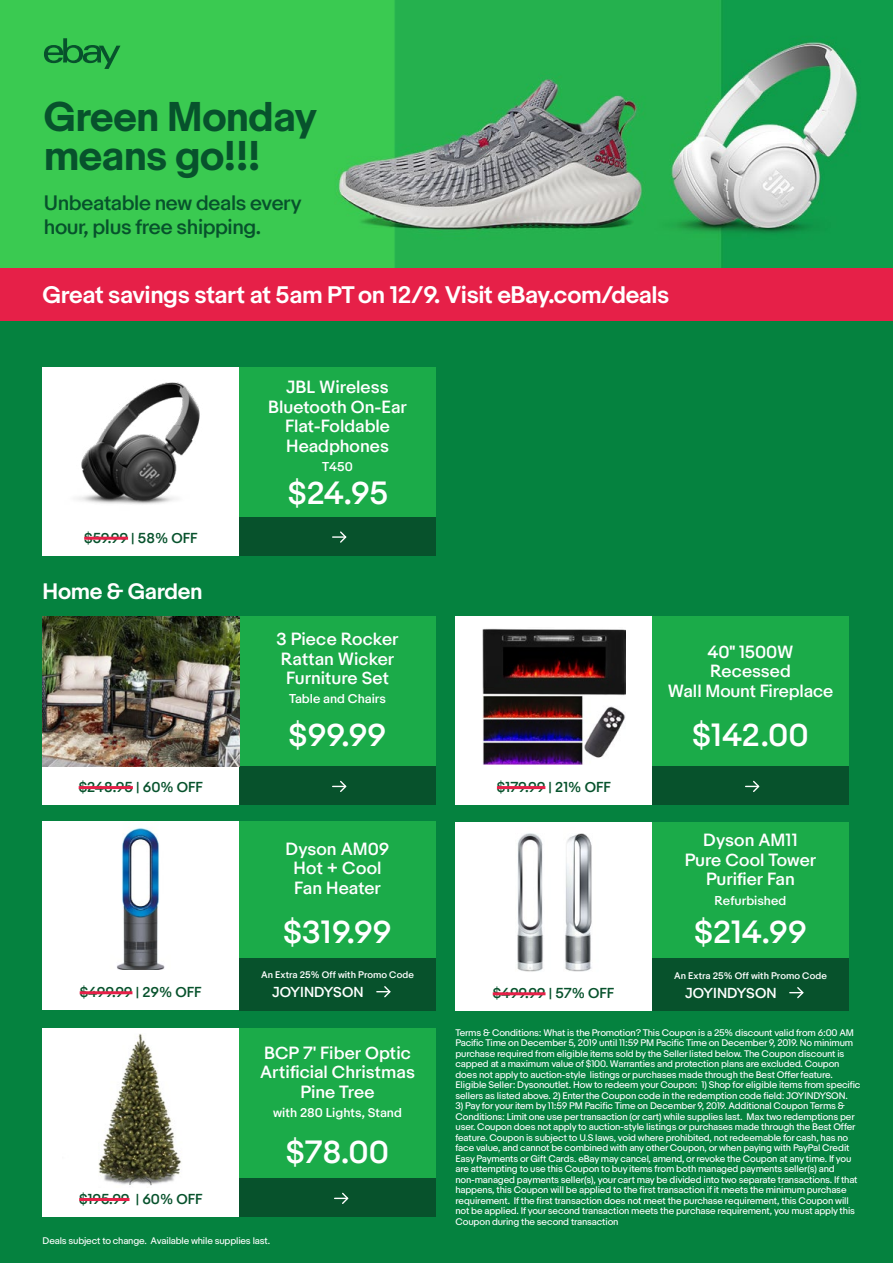
<style>
.page{position:relative;width:893px;height:1263px;background:#fff}
.page>*{position:absolute;margin:0;border:0;box-sizing:border-box;transform-origin:0 0}
.t1{font:700 39px/39px "Market Sans";letter-spacing:-.02em;color:#07522c}
.t2{font:500 30px "Market Sans";letter-spacing:-.01em;color:#fff}
.t3{font:600 22.5px "Market Sans";letter-spacing:-.02em;color:#fff}
.t4{font:600 21px "Market Sans";letter-spacing:-.02em;color:#fff}
.t5{font:500 19.5px/24px "Market Sans";letter-spacing:-.02em;color:#07522c}
.t6{font:500 16.5px/19.5px "Market Sans";color:#fff;text-align:center}
.t7{font:500 13.5px "Market Sans";color:#07522c}
.t8{font:500 13.5px "Market Sans";color:#fff}
.t9{font:500 12px "Market Sans";color:#fff}
.t10{font:9px/10.5px "Market Sans";letter-spacing:-.02em;color:#fff}
.t11{font:500 9px "Market Sans";color:#fff}
</style>
<div class="page">
<div style="left:0;top:279px;width:893px;height:984px;background:#05823f"></div>
<div style="left:0;top:268px;width:893px;height:53px;background:#e62048"></div>
<img style="left:0;top:0;width:893px;height:268px">
<svg style="left:44px;top:38px;width:76px;height:31px;background:#29a445"></svg>
<div style="left:239px;top:367px;width:197px;height:188px;background:#1bab49"></div>
<div style="left:239px;top:517px;width:197px;height:38px;background:#07522c"></div>
<svg style="left:333px;top:531px;width:13px;height:12px"></svg>
<div style="left:43px;top:367px;width:196px;height:188px;background:#fff"></div>
<img style="left:77px;top:382px;width:123px;height:122px">
<hr style="left:84px;top:537px;width:44px;height:3px;background:#e62048">
<div style="left:239px;top:1028px;width:197px;height:189px;background:#1bab49"></div>
<div style="left:239px;top:1178px;width:197px;height:39px;background:#07522c"></div>
<svg style="left:335px;top:1193px;width:13px;height:11px"></svg>
<div style="left:43px;top:1028px;width:196px;height:189px;background:#fff"></div>
<img style="left:98px;top:1034px;width:83px;height:152px">
<hr style="left:79px;top:1198px;width:50px;height:3px;background:#e62048">
<div style="left:652px;top:617px;width:197px;height:188px;background:#1bab49"></div>
<div style="left:652px;top:766px;width:197px;height:39px;background:#07522c"></div>
<svg style="left:746px;top:781px;width:13px;height:11px"></svg>
<div style="left:455px;top:617px;width:197px;height:188px;background:#fff"></div>
<img style="left:482px;top:628px;width:143px;height:136px">
<hr style="left:497px;top:786px;width:48px;height:3px;background:#e62048">
<div style="left:239px;top:617px;width:197px;height:188px;background:#1bab49"></div>
<div style="left:239px;top:766px;width:197px;height:39px;background:#07522c"></div>
<svg style="left:333px;top:781px;width:13px;height:11px"></svg>
<div style="left:43px;top:617px;width:196px;height:188px;background:#fff"></div>
<img style="left:43px;top:617px;width:196px;height:149px">
<hr style="left:79px;top:786px;width:54px;height:3px;background:#e62048">
<div style="left:652px;top:823px;width:197px;height:188px;background:#1bab49"></div>
<div style="left:652px;top:959px;width:197px;height:52px;background:#07522c"></div>
<svg style="left:790px;top:987px;width:14px;height:11px"></svg>
<div style="left:455px;top:823px;width:197px;height:188px;background:#fff"></div>
<img style="left:517px;top:833px;width:75px;height:139px">
<hr style="left:493px;top:992px;width:52px;height:3px;background:#e62048">
<div style="left:239px;top:822px;width:197px;height:188px;background:#1bab49"></div>
<div style="left:43px;top:822px;width:196px;height:188px;background:#fff"></div>
<img style="left:117px;top:828px;width:48px;height:141px">
<hr style="left:80px;top:991px;width:52px;height:3px;background:#e62048">
<div style="left:239px;top:958px;width:197px;height:52px;background:#07522c"></div>
<svg style="left:377px;top:986px;width:14px;height:11px"></svg>
<h1 class="t1" style="left:44px;top:99px;width:275px">Green Monday means go!!!</h1>
<h3 class="t5" style="left:44px;top:192px;width:259px">Unbeatable new deals every hour, plus free shipping.</h3>
<h3 class="t3" style="left:43px;top:282px;width:628px">Great savings start at 5am PT on 12/9. Visit eBay.com/deals</h3>
<h3 class="t6" style="left:268px;top:378px;width:140px">JBL Wireless<br>Bluetooth On-Ear<br>Flat-Foldable<br>Headphones</h3>
<h3 class="t9" style="left:322px;top:459px;width:32px">T450</h3>
<h3 class="t7" style="left:84px;top:530px;width:115px">$59.99 | 58% OFF</h3>
<h3 class="t4" style="left:43px;top:578px;width:161px">Home &amp; Garden</h3>
<h3 class="t7" style="left:79px;top:779px;width:126px">$248.95 | 60% OFF</h3>
<h3 class="t7" style="left:80px;top:984px;width:123px">$499.99 | 29% OFF</h3>
<h3 class="t7" style="left:79px;top:1191px;width:125px">$195.99 | 60% OFF</h3>
<h2 class="t2" style="left:288px;top:475px;width:102px">$24.95</h2>
<h3 class="t6" style="left:277px;top:630px;width:123px">3 Piece Rocker<br>Rattan Wicker<br>Furniture Set</h3>
<h3 class="t9" style="left:289px;top:692px;width:99px">Table and Chairs</h3>
<h2 class="t2" style="left:289px;top:717px;width:99px">$99.99</h2>
<h3 class="t6" style="left:286px;top:840px;width:105px">Dyson AM09<br>Hot + Cool<br>Fan Heater</h3>
<h3 class="t7" style="left:497px;top:779px;width:115px">$179.99 | 21% OFF</h3>
<h3 class="t6" style="left:668px;top:643px;width:167px">40" 1500W<br>Recessed<br>Wall Mount Fireplace</h3>
<h2 class="t2" style="left:692px;top:717px;width:118px">$142.00</h2>
<h3 class="t6" style="left:685px;top:831px;width:133px">Dyson AM11<br>Pure Cool Tower<br>Purifier Fan</h3>
<h3 class="t9" style="left:714px;top:893px;width:73px">Refurbished</h3>
<h2 class="t2" style="left:283px;top:914px;width:110px">$319.99</h2>
<h2 class="t2" style="left:694px;top:914px;width:114px">$214.99</h2>
<p class="t11" style="left:261px;top:969px;width:154px">An Extra 25% Off with Promo Code</p>
<h3 class="t8" style="left:272px;top:984px;width:93px">JOYINDYSON</h3>
<h3 class="t6" style="left:260px;top:1043px;width:156px">BCP 7' Fiber Optic<br>Artificial Christmas<br>Pine Tree</h3>
<h3 class="t9" style="left:273px;top:1105px;width:130px">with 280 Lights, Stand</h3>
<h2 class="t2" style="left:286px;top:1134px;width:105px">$78.00</h2>
<p class="t11" style="left:674px;top:970px;width:154px">An Extra 25% Off with Promo Code</p>
<h3 class="t7" style="left:493px;top:985px;width:123px">$499.99 | 57% OFF</h3>
<h3 class="t8" style="left:685px;top:985px;width:93px">JOYINDYSON</h3>
<p class="t10" style="left:455px;top:1027px;width:406px">Terms &amp; Conditions: What is the Promotion? This Coupon is a 25% discount valid from 6:00 AM Pacific Time on December 5, 2019 until 11:59 PM Pacific Time on December 9, 2019. No minimum purchase required from eligible items sold by the Seller listed below. The Coupon discount is capped at a maximum value of $100. Warranties and protection plans are excluded. Coupon does not apply to auction-style listings or purchases made through the Best Offer feature.<br>Eligible Seller: Dysonoutlet. How to redeem your Coupon: 1) Shop for eligible items from specific sellers as listed above. 2) Enter the Coupon code in the redemption code field: JOYINDYSON.</p>
<p class="t10" style="left:455px;top:1101px;width:404px">3) Pay for your item by 11:59 PM Pacific Time on December 9, 2019. Additional Coupon Terms &amp; Conditions: Limit one use per transaction (or cart) while supplies last. Max two redemptions per user. Coupon does not apply to auction-style listings or purchases made through the Best Offer feature. Coupon is subject to U.S laws, void where prohibited, not redeemable for cash, has no face value, and cannot be combined with any other Coupon, or when paying with PayPal Credit Easy Payments or Gift Cards. eBay may cancel, amend, or revoke the Coupon at any time. If you are attempting to use this Coupon to buy items from both managed payments seller(s) and non-managed payments seller(s), your cart may be divided into two separate transactions. If that happens, this Coupon will be applied to the first transaction if it meets the minimum purchase requirement. If the first transaction does not meet the purchase requirement, this Coupon will not be applied. If your second transaction meets the purchase requirement, you must apply this Coupon during the second transaction</p>
<p class="t10" style="left:43px;top:1235px;width:229px">Deals subject to change. Available while supplies last.</p>
</div>
